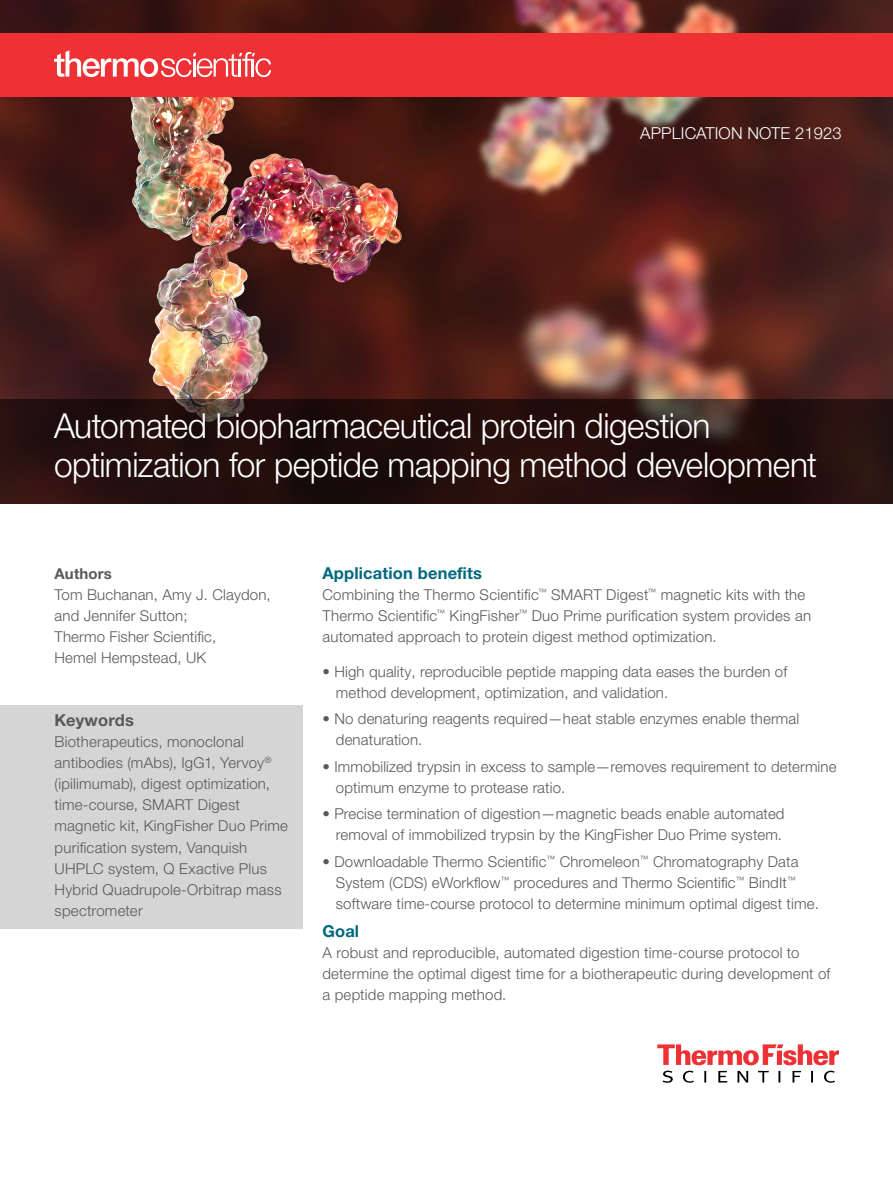
<style>
.page{position:relative;width:893px;height:1187px;background:#fff}
.page>*{position:absolute;margin:0;border:0;box-sizing:border-box;transform-origin:0 0}
.t1{font:300 34.5px/39px "Helvetica Neue LTW1 G";letter-spacing:-.015em;color:#fff}
.t2{font:700 16.5px "Helvetica Neue LTW1 G";letter-spacing:.01em;color:#006880}
.t3{font:300 16.5px "Helvetica Neue LTW1 G";letter-spacing:.01em;color:#fff}
.t4{font:700 16.5px "Helvetica Neue LTW1 G";letter-spacing:.01em;color:#58595b}
.t5{font:300 15px/21px "Helvetica Neue LTW1 G";letter-spacing:.01em;color:#58595b}
.t6{font:700 15px "Helvetica Neue LTW1 G";letter-spacing:.01em;color:#58595b}
</style>
<div class="page">
<svg style="left:657px;top:1044px;width:182px;height:38px"></svg>
<img style="left:0;top:0;width:893px;height:504px">
<div style="left:0;top:705px;width:302px;height:223px;background:#d5d5d6"></div>
<svg style="left:0;top:399px;width:893px;height:104px;background:#24100e"></svg>
<div style="left:0;top:33px;width:893px;height:63px;background:#ee3134"></div>
<svg style="left:54px;top:50px;width:217px;height:27px"></svg>
<p class="t3" style="left:640px;top:123px;width:203px">APPLICATION NOTE 21923</p>
<h1 class="t1" style="left:54px;top:406px;width:765px">Automated biopharmaceutical protein digestion optimization for peptide mapping method development</h1>
<p class="t6" style="left:55px;top:564px;width:59px">Authors</p>
<p class="t5" style="left:55px;top:584px;width:218px">Tom Buchanan, Amy J. Claydon, and Jennifer Sutton;<br>Thermo Fisher Scientific,<br>Hemel Hempstead, UK</p>
<p class="t4" style="left:55px;top:710px;width:81px">Keywords</p>
<p class="t5" style="left:55px;top:731px;width:235px">Biotherapeutics, monoclonal antibodies (mAbs), IgG1, Yervoy<sup>® </sup>(ipilimumab), digest optimization, time-course, SMART Digest magnetic kit, KingFisher Duo Prime purification system, Vanquish<br>UHPLC system, Q Exactive Plus<br>Hybrid Quadrupole-Orbitrap mass spectrometer</p>
<p class="t2" style="left:322px;top:563px;width:161px">Application benefits</p>
<p class="t5" style="left:322px;top:584px;width:490px">Combining the Thermo Scientific<sup>™</sup> SMART Digest<sup>™</sup> magnetic kits with the<br>Thermo Scientific<sup>™</sup> KingFisher<sup>™</sup> Duo Prime purification system provides an automated approach to protein digest method optimization.</p>
<p class="t5" style="left:336px;top:661px;width:453px;text-indent:-14px">• High quality, reproducible peptide mapping data eases the burden of method development, optimization, and validation.</p>
<p class="t5" style="left:336px;top:708px;width:465px;text-indent:-14px">• No denaturing reagents required—heat stable enzymes enable thermal denaturation.</p>
<p class="t5" style="left:336px;top:755px;width:502px;text-indent:-14px">• Immobilized trypsin in excess to sample—removes requirement to determine optimum enzyme to protease ratio.</p>
<p class="t5" style="left:322px;top:803px;width:464px;text-align:right">• Precise termination of digestion—magnetic beads enable automated removal of immobilized trypsin by the KingFisher Duo Prime system.</p>
<p class="t5" style="left:336px;top:850px;width:484px;text-indent:-13px">• Downloadable Thermo Scientific<sup>™</sup> Chromeleon<sup>™</sup> Chromatography Data<br>System (CDS) eWorkflow<sup>™</sup> procedures and Thermo Scientific<sup>™</sup> BindIt<sup>™ </sup>software time-course protocol to determine minimum optimal digest time.</p>
<p class="t2" style="left:322px;top:920px;width:38px">Goal</p>
<p class="t5" style="left:322px;top:941px;width:509px">A robust and reproducible, automated digestion time-course protocol to determine the optimal digest time for a biotherapeutic during development of a peptide mapping method.</p>
</div>
